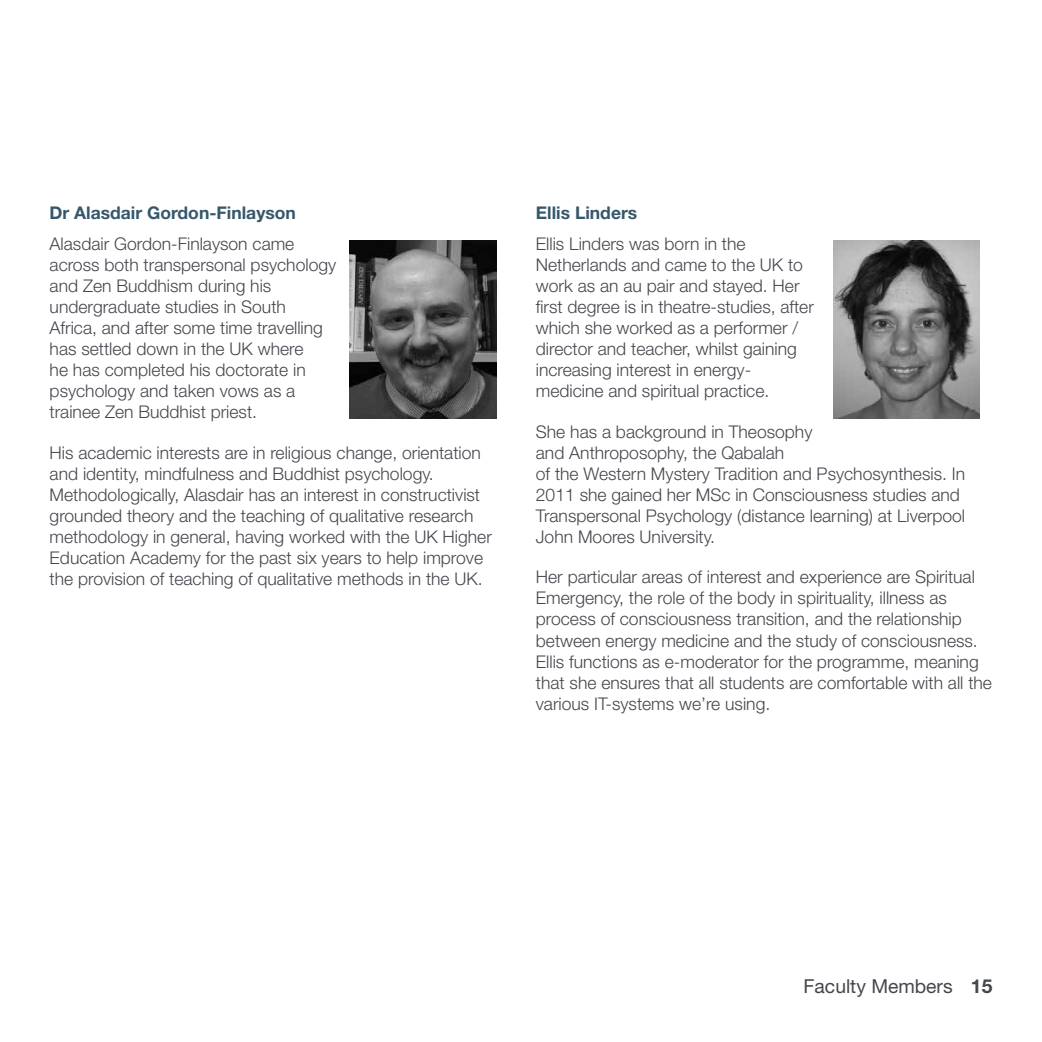
<style>
.page{position:relative;width:1042px;height:1042px;background:#fff}
.page>*{position:absolute;margin:0;border:0;box-sizing:border-box;transform-origin:0 0}
.t1{font:19.25px "Helvetica Neue";color:#44474d}
.t2{font:300 17.5px/21px "Helvetica Neue LT Std";color:#44474d}
.t3{font:700 17.5px "Helvetica Neue";color:#36576b}
.s1{font-weight:700}
</style>
<div class="page">
<img style="left:350px;top:240px;width:146px;height:179px">
<img style="left:833px;top:240px;width:147px;height:179px">
<p class="t3" style="left:50px;top:202px;width:248px">Dr Alasdair Gordon-Finlayson</p>
<p class="t2" style="left:50px;top:233px;width:288px">Alasdair Gordon-Finlayson came across both transpersonal psychology and Zen Buddhism during his undergraduate studies in South<br>Africa, and after some time travelling has settled down in the UK where<br>he has completed his doctorate in psychology and taken vows as a trainee Zen Buddhist priest.</p>
<p class="t2" style="left:50px;top:441px;width:444px">His academic interests are in religious change, orientation and identity, mindfulness and Buddhist psychology.<br>Methodologically, Alasdair has an interest in constructivist grounded theory and the teaching of qualitative research methodology in general, having worked with the UK Higher Education Academy for the past six years to help improve the provision of teaching of qualitative methods in the UK.</p>
<p class="t3" style="left:536px;top:202px;width:103px">Ellis Linders</p>
<p class="t2" style="left:536px;top:233px;width:279px">Ellis Linders was born in the Netherlands and came to the UK to work as an au pair and stayed. Her first degree is in theatre-studies, after which she worked as a performer / director and teacher, whilst gaining increasing interest in energy&shy;medicine and spiritual practice.</p>
<p class="t2" style="left:536px;top:420px;width:431px">She has a background in Theosophy<br>and Anthroposophy, the Qabalah<br>of the Western Mystery Tradition and Psychosynthesis. In 2011 she gained her MSc in Consciousness studies and Transpersonal Psychology (distance learning) at Liverpool John Moores University.</p>
<p class="t2" style="left:536px;top:566px;width:458px">Her particular areas of interest and experience are Spiritual Emergency, the role of the body in spirituality, illness as process of consciousness transition, and the relationship between energy medicine and the study of consciousness.<br>Ellis functions as e-moderator for the programme, meaning that she ensures that all students are comfortable with all the various IT-systems we’re using.</p>
<p class="t1" style="left:803px;top:974px;width:190px">Faculty Members <span class="s1">15</span></p>
</div>
